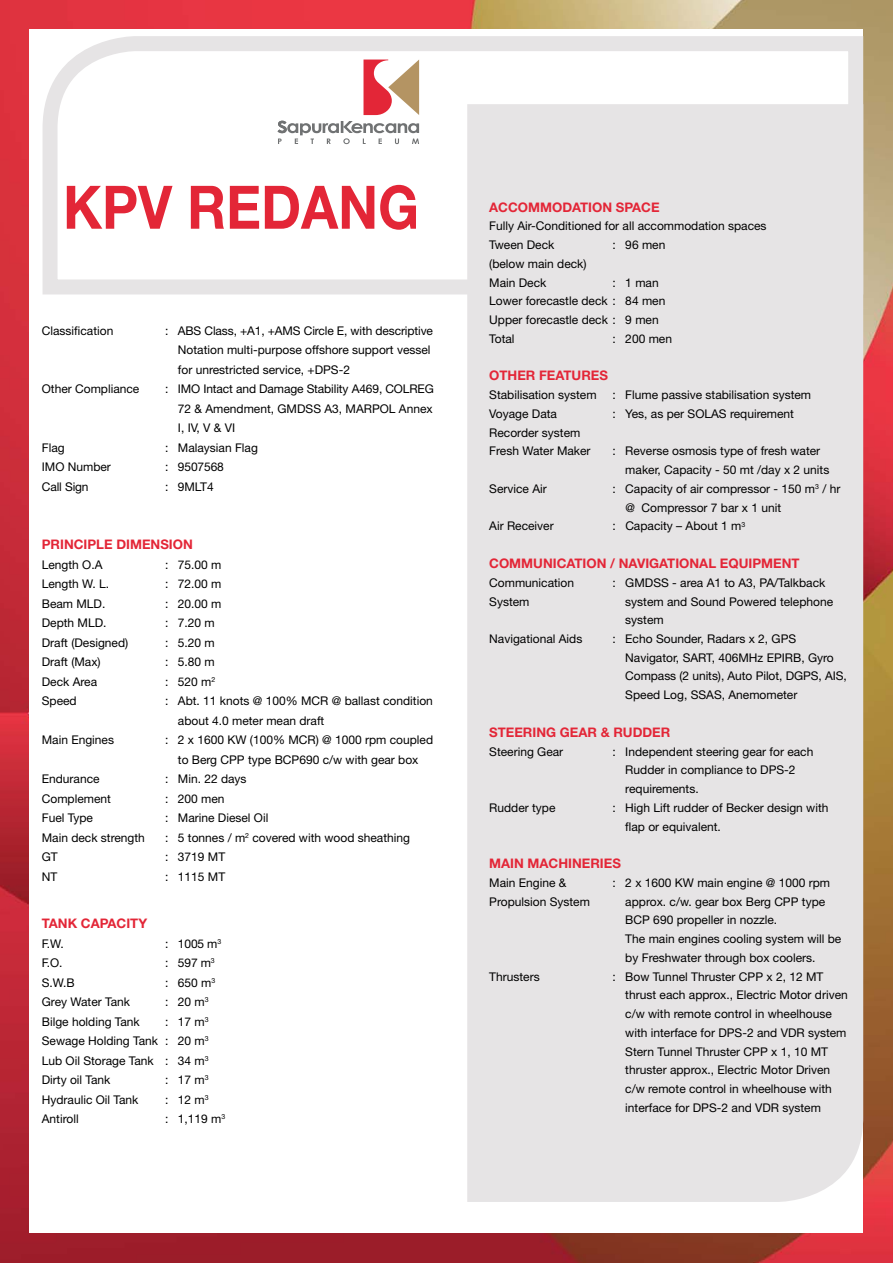
<style>
.page{position:relative;width:893px;height:1263px;background:#fff}
.page>*{position:absolute;margin:0;border:0;box-sizing:border-box;transform-origin:0 0}
.t1{font:700 60px "Helvetica Neue";color:#e32637;scale:.9 1}
.t2{font:700 13.2px "Helvetica Neue";color:#e32637}
.t3{font:12px/18.8px "Helvetica Neue";color:#000}
</style>
<div class="page">
<img style="left:0;top:0;width:893px;height:1263px">
<div style="left:30px;top:30px;width:833px;height:1203px;background:#fff"></div>
<svg style="left:0;top:908px;width:6px;height:3px"></svg>
<svg style="left:35px;top:29px;width:836px;height:273px"></svg>
<div style="left:467px;top:104px;width:396px;height:1098px;background:#e6e4e5"></div>
<h1 class="t1" style="left:63px;top:170px;width:397px">KPV REDANG</h1>
<p class="t3" style="left:42px;top:321px;width:73px">Classification</p>
<p class="t3" style="left:178px;top:320px;width:257px;line-height:19.5px;text-indent:-13px">: ABS Class, +A1, +AMS Circle E, with descriptive<br>Notation multi-purpose offshore support vessel for unrestricted service, +DPS-2</p>
<p class="t3" style="left:42px;top:379px;width:99px">Other Compliance</p>
<p class="t3" style="left:178px;top:379px;width:258px;line-height:19.5px;text-align:justify;text-indent:-13px">: IMO Intact and Damage Stability A469, COLREG 72 &amp; Amendment, GMDSS A3, MARPOL Annex I, IV, V &amp; VI</p>
<p class="t3" style="left:42px;top:438px;width:24px">Flag</p>
<p class="t3" style="left:165px;top:438px;width:94px">: Malaysian Flag</p>
<p class="t3" style="left:42px;top:457px;width:71px">IMO Number</p>
<p class="t3" style="left:165px;top:457px;width:60px">: 9507568</p>
<p class="t3" style="left:42px;top:477px;width:48px">Call Sign</p>
<p class="t3" style="left:165px;top:477px;width:50px">: 9MLT4</p>
<p class="t2" style="left:42px;top:536px;width:153px">PRINCIPLE DIMENSION</p>
<p class="t3" style="left:42px;top:555px;width:62px">Length O.A</p>
<p class="t3" style="left:165px;top:555px;width:58px">: 75.00 m</p>
<p class="t3" style="left:42px;top:574px;width:69px">Length W. L.</p>
<p class="t3" style="left:165px;top:574px;width:58px">: 72.00 m</p>
<p class="t3" style="left:42px;top:594px;width:65px">Beam MLD.</p>
<p class="t3" style="left:165px;top:594px;width:58px">: 20.00 m</p>
<p class="t3" style="left:42px;top:613px;width:66px">Depth MLD.</p>
<p class="t3" style="left:165px;top:613px;width:51px">: 7.20 m</p>
<p class="t3" style="left:42px;top:633px;width:88px">Draft (Designed)</p>
<p class="t3" style="left:165px;top:633px;width:51px">: 5.20 m</p>
<p class="t3" style="left:42px;top:652px;width:60px">Draft (Max)</p>
<p class="t3" style="left:165px;top:652px;width:51px">: 5.80 m</p>
<p class="t3" style="left:42px;top:672px;width:57px">Deck Area</p>
<p class="t3" style="left:165px;top:672px;width:52px">: 520 m<sup>2</sup></p>
<p class="t3" style="left:42px;top:691px;width:36px">Speed</p>
<p class="t3" style="left:178px;top:691px;width:257px;line-height:19.5px;text-indent:-13px">: Abt. 11 knots @ 100% MCR @ ballast condition about 4.0 meter mean draft</p>
<p class="t3" style="left:42px;top:730px;width:74px">Main Engines</p>
<p class="t3" style="left:165px;top:730px;width:270px;line-height:19.5px;text-align:center">: 2 x 1600 KW (100% MCR) @ 1000 rpm coupled to Berg CPP type BCP690 c/w with gear box</p>
<p class="t3" style="left:42px;top:769px;width:59px">Endurance</p>
<p class="t3" style="left:165px;top:769px;width:83px">: Min. 22 days</p>
<p class="t3" style="left:42px;top:789px;width:71px">Complement</p>
<p class="t3" style="left:165px;top:789px;width:61px">: 200 men</p>
<p class="t3" style="left:42px;top:808px;width:53px">Fuel Type</p>
<p class="t3" style="left:165px;top:808px;width:105px">: Marine Diesel Oil</p>
<p class="t3" style="left:42px;top:828px;width:105px">Main deck strength</p>
<p class="t3" style="left:165px;top:828px;width:246px">: 5 tonnes / m<sup>2</sup> covered with wood sheathing</p>
<p class="t3" style="left:42px;top:847px;width:17px">GT</p>
<p class="t3" style="left:165px;top:847px;width:62px">: 3719 MT</p>
<p class="t3" style="left:42px;top:867px;width:17px">NT</p>
<p class="t3" style="left:165px;top:867px;width:62px">: 1115 MT</p>
<p class="t2" style="left:42px;top:915px;width:107px">TANK CAPACITY</p>
<p class="t3" style="left:42px;top:934px;width:23px">F.W.</p>
<p class="t3" style="left:165px;top:934px;width:58px">: 1005 m<sup>3</sup></p>
<p class="t3" style="left:42px;top:953px;width:22px">F.O.</p>
<p class="t3" style="left:165px;top:953px;width:51px">: 597 m<sup>3</sup></p>
<p class="t3" style="left:42px;top:973px;width:34px">S.W.B</p>
<p class="t3" style="left:165px;top:973px;width:52px">: 650 m<sup>3</sup></p>
<p class="t3" style="left:42px;top:992px;width:90px">Grey Water Tank</p>
<p class="t3" style="left:165px;top:992px;width:45px">: 20 m<sup>3</sup></p>
<p class="t3" style="left:42px;top:1012px;width:100px">Bilge holding Tank</p>
<p class="t3" style="left:42px;top:1011px;width:168px;line-height:19.5px;text-align:justify;text-indent:123px">: 17 m<sup>3<br></sup>Sewage Holding Tank : 20 m<sup>3<br></sup>Lub Oil Storage Tank : 34 m<sup>3<br></sup>Dirty oil Tank</p>
<p class="t3" style="left:165px;top:1070px;width:45px">: 17 m<sup>3</sup></p>
<p class="t3" style="left:42px;top:1090px;width:98px">Hydraulic Oil Tank</p>
<p class="t3" style="left:165px;top:1090px;width:45px">: 12 m<sup>3</sup></p>
<p class="t3" style="left:42px;top:1109px;width:38px">Antiroll</p>
<p class="t3" style="left:165px;top:1109px;width:62px">: 1,119 m<sup>3</sup></p>
<p class="t2" style="left:489px;top:199px;width:172px">ACCOMMODATION SPACE</p>
<p class="t3" style="left:489px;top:217px;width:279px">Fully Air-Conditioned for all accommodation spaces<br>Tween Deck</p>
<p class="t3" style="left:613px;top:235px;width:54px">: 96 men</p>
<p class="t3" style="left:489px;top:254px;width:99px">(below main deck)<br>Main Deck</p>
<p class="t3" style="left:489px;top:273px;width:178px;text-indent:123px">: 1 man<br>Lower forecastle deck : 84 men<br>Upper forecastle deck : 9 men<br>Total</p>
<p class="t3" style="left:613px;top:329px;width:61px">: 200 men</p>
<p class="t2" style="left:489px;top:368px;width:120px">OTHER FEATURES</p>
<p class="t3" style="left:489px;top:385px;width:109px">Stabilisation system</p>
<p class="t3" style="left:613px;top:385px;width:200px">: Flume passive stabilisation system</p>
<p class="t3" style="left:489px;top:404px;width:69px">Voyage Data</p>
<p class="t3" style="left:613px;top:404px;width:183px">: Yes, as per SOLAS requirement</p>
<p class="t3" style="left:489px;top:423px;width:103px">Recorder system<br>Fresh Water Maker</p>
<p class="t3" style="left:625px;top:442px;width:206px;text-indent:-13px">: Reverse osmosis type of fresh water maker, Capacity - 50 mt /day x 2 units</p>
<p class="t3" style="left:489px;top:479px;width:59px">Service Air</p>
<p class="t3" style="left:625px;top:479px;width:217px;text-indent:-13px">: Capacity of air compressor - 150 m<sup>3</sup> / hr @ Compressor 7 bar x 1 unit</p>
<p class="t3" style="left:489px;top:517px;width:66px">Air Receiver</p>
<p class="t3" style="left:613px;top:517px;width:134px">: Capacity – About 1 m<sup>3</sup></p>
<p class="t2" style="left:489px;top:555px;width:20px">COMMUNICATION</p>
<p class="t2" style="left:610px;top:555px;width:138px">/ NAVIGATIONAL EQUIPMENT</p>
<p class="t3" style="left:489px;top:573px;width:86px">Communication</p>
<p class="t3" style="left:613px;top:573px;width:214px">: GMDSS - area A1 to A3, PA/Talkback</p>
<p class="t3" style="left:489px;top:592px;width:42px">System</p>
<p class="t3" style="left:625px;top:592px;width:209px">system and Sound Powered telephone system</p>
<p class="t3" style="left:489px;top:629px;width:95px">Navigational Aids</p>
<p class="t3" style="left:625px;top:629px;width:223px;text-indent:-13px">: Echo Sounder, Radars x 2, GPS Navigator, SART, 406MHz EPIRB, Gyro Compass (2 units), Auto Pilot, DGPS, AIS, Speed Log, SSAS, Anemometer</p>
<p class="t2" style="left:489px;top:724px;width:18px">STEERING</p>
<p class="t2" style="left:560px;top:724px;width:20px">GEAR</p>
<p class="t2" style="left:601px;top:724px;width:23px">&amp; RUDDER</p>
<p class="t3" style="left:489px;top:742px;width:75px">Steering Gear</p>
<p class="t3" style="left:625px;top:742px;width:190px;text-indent:-13px">: Independent steering gear for each<br>Rudder in compliance to DPS-2 requirements.</p>
<p class="t3" style="left:489px;top:798px;width:68px">Rudder type</p>
<p class="t3" style="left:625px;top:798px;width:205px;text-indent:-13px">: High Lift rudder of Becker design with flap or equivalent.</p>
<p class="t2" style="left:489px;top:855px;width:10px">MAIN</p>
<p class="t2" style="left:528px;top:855px;width:10px">MACHINERIES</p>
<p class="t3" style="left:489px;top:873px;width:79px">Main Engine &amp;</p>
<p class="t3" style="left:613px;top:873px;width:219px">: 2 x 1600 KW main engine @ 1000 rpm</p>
<p class="t3" style="left:489px;top:892px;width:102px">Propulsion System</p>
<p class="t3" style="left:625px;top:892px;width:218px">approx. c/w. gear box Berg CPP type BCP 690 propeller in nozzle.<br>The main engines cooling system will be by Freshwater through box coolers.</p>
<p class="t3" style="left:489px;top:967px;width:52px">Thrusters</p>
<p class="t3" style="left:625px;top:967px;width:224px;text-indent:-13px">: Bow Tunnel Thruster CPP x 2, 12 MT thrust each approx., Electric Motor driven c/w with remote control in wheelhouse with interface for DPS-2 and VDR system Stern Tunnel Thruster CPP x 1, 10 MT thruster approx., Electric Motor Driven c/w remote control in wheelhouse with interface for DPS-2 and VDR system</p>
</div>
